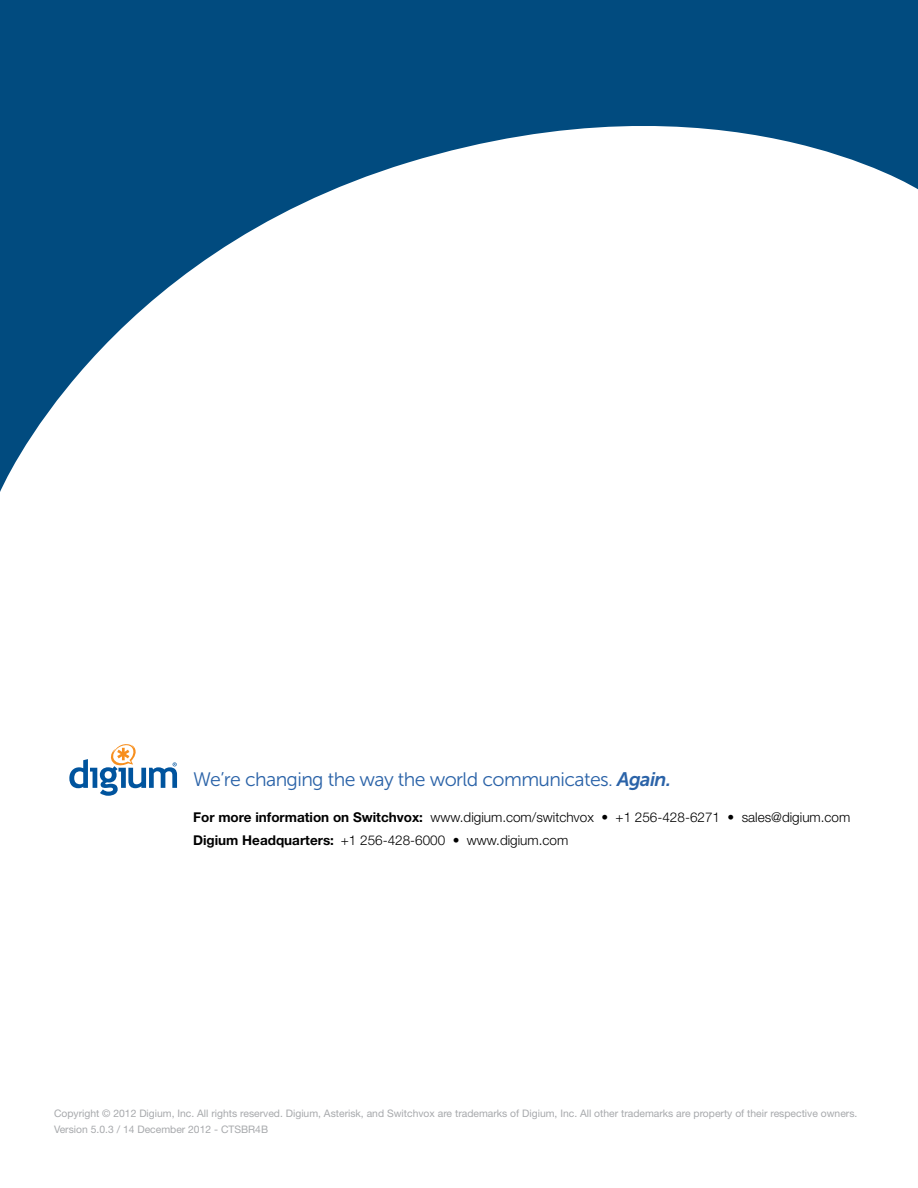
<style>
.page{position:relative;width:918px;height:1188px;background:#fff}
.page>*{position:absolute;margin:0;border:0;box-sizing:border-box;transform-origin:0 0}
.t1{font:19.5px "Museo Sans 300";letter-spacing:-.03em;color:#2b63a8}
.t2{font:300 13.5px/23px "Helvetica Neue";color:#000}
.t3{font:10.35px/16.5px "Helvetica Neue";color:#a7a9ac}
.s1{font-family:"Museo Sans 700";font-style:italic}
.s2{font-weight:700}
</style>
<div class="page">
<svg style="left:0;top:0;width:918px;height:492px"></svg>
<svg style="left:69px;top:744px;width:108px;height:52px"></svg>
<h1 class="t1" style="left:193px;top:768px;width:480px">We’re changing the way the world communicates. <span class="s1">Again.</span></h1>
<h2 class="t2" style="left:193px;top:805px;width:659px"><span class="s2">For more information on Switchvox:</span> www.digium.com/switchvox • +1 256-428-6271 • sales@digium.com<br><span class="s2">Digium Headquarters:</span> +1 256-428-6000 • www.digium.com</h2>
<p class="t3" style="left:54px;top:1105px;width:805px">Copyright © 2012 Digium, Inc. All rights reserved. Digium, Asterisk, and Switchvox are trademarks of Digium, Inc. All other trademarks are property of their respective owners.<br>Version 5.0.3 / 14 December 2012 - CTSBR4B</p>
</div>
